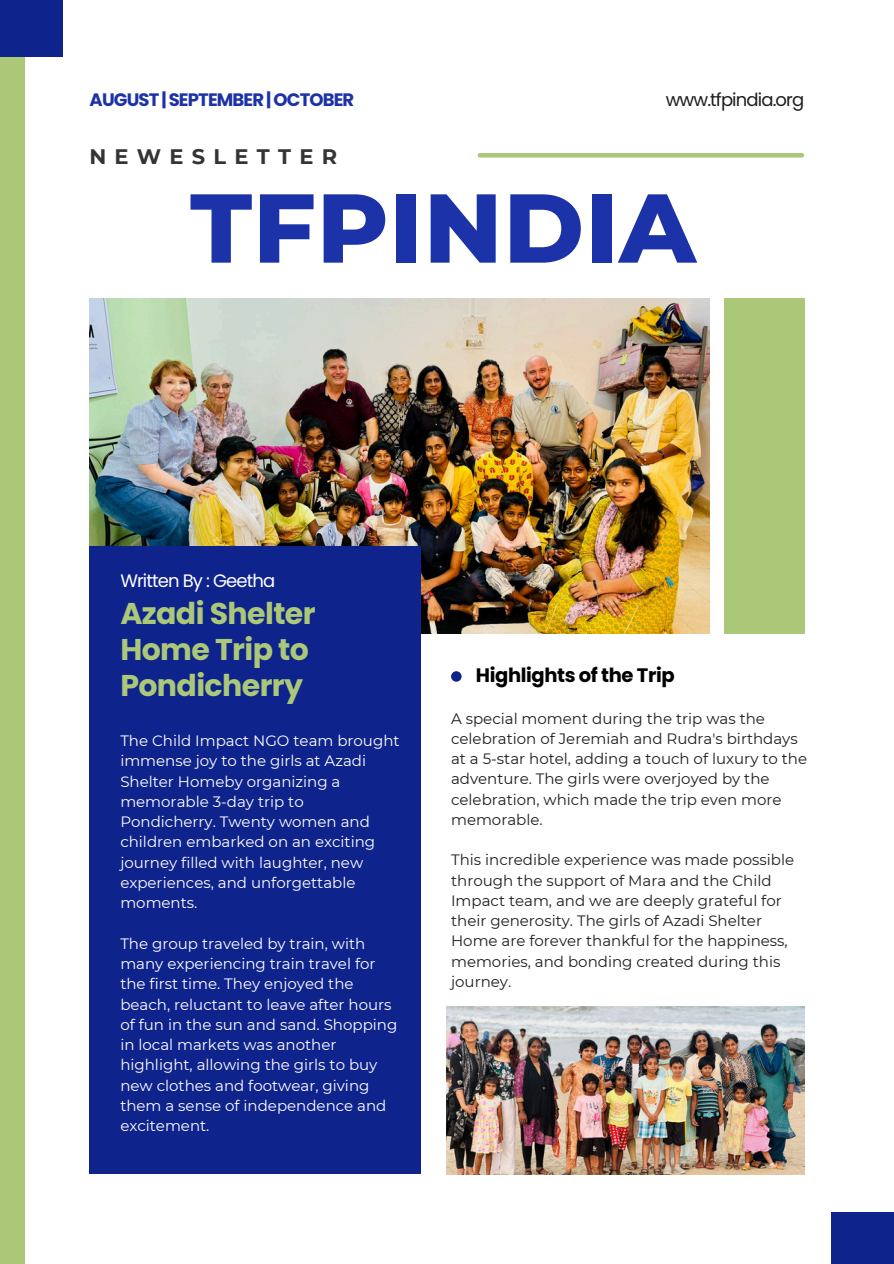
<style>
.page{position:relative;width:894px;height:1264px;background:#fff}
.page>*{position:absolute;margin:0;border:0;box-sizing:border-box;transform-origin:0 0}
.t1{font:800 97.5px "Montserrat";letter-spacing:.01em;color:#1c32a8}
.t2{font:700 30px/36px "Poppins";letter-spacing:-.02em;color:#abc878}
.t3{font:700 21px "Montserrat";letter-spacing:.395em;color:#343434}
.t4{font:700 19.5px "Poppins";letter-spacing:-.02em;color:#000}
.t5{font:700 18px "Poppins";letter-spacing:-.05em;color:#1c32a8}
.t6{font:18px "Poppins";letter-spacing:-.05em;color:#1e1e1e}
.t7{font:18px "Poppins";letter-spacing:-.05em;color:#fff}
.t8{font:15px/20.2px "Montserrat";color:#fff}
.t9{font:15px/20.2px "Montserrat";color:#1e1e1e}
</style>
<div class="page">
<div style="left:0;top:0;width:24px;height:1263px;background:#abc878"></div>
<hr style="left:479px;top:153px;width:322px;height:4px;background:#abc878">
<img style="left:90px;top:298px;width:618px;height:336px">
<div style="left:90px;top:546px;width:331px;height:627px;background:#0f238d"></div>
<div style="left:451px;top:671px;width:10px;height:10px;background:#0f238d;border-radius:50%"></div>
<img style="left:446px;top:1006px;width:358px;height:168px">
<div style="left:724px;top:298px;width:80px;height:336px;background:#abc878"></div>
<div style="left:0;top:0;width:63px;height:56px;background:#0f238d"></div>
<div style="left:831px;top:1212px;width:62px;height:51px;background:#0f238d"></div>
<h1 class="t5" style="left:90px;top:87px;width:266px">AUGUST | SEPTEMBER | OCTOBER</h1>
<p class="t6" style="left:665px;top:87px;width:140px">www.tfpindia.org</p>
<p class="t3" style="left:89px;top:143px;width:249px">NEWESLETTER</p>
<p class="t1" style="left:190px;top:168px;width:507px">TFPINDIA</p>
<p class="t7" style="left:120px;top:568px;width:156px">Written By : Geetha</p>
<h4 class="t2" style="left:120px;top:595px;width:197px">Azadi Shelter<br>Home Trip to<br>Pondicherry</h4>
<p class="t8" style="left:120px;top:730px;width:281px">The Child Impact NGO team brought immense joy to the girls at Azadi<br>Shelter Homeby organizing a memorable 3-day trip to<br>Pondicherry. Twenty women and children embarked on an exciting journey filled with laughter, new experiences, and unforgettable moments.</p>
<p class="t8" style="left:120px;top:933px;width:278px">The group traveled by train, with many experiencing train travel for the first time. They enjoyed the beach, reluctant to leave after hours of fun in the sun and sand. Shopping in local markets was another highlight, allowing the girls to buy new clothes and footwear, giving them a sense of independence and excitement.</p>
<p class="t4" style="left:476px;top:661px;width:200px">Highlights of the Trip</p>
<h6 class="t9" style="left:451px;top:708px;width:357px">A special moment during the trip was the celebration of Jeremiah and Rudra's birthdays at a 5-star hotel, adding a touch of luxury to the adventure. The girls were overjoyed by the celebration, which made the trip even more memorable.</h6>
<h2 class="t9" style="left:451px;top:850px;width:344px">This incredible experience was made possible through the support of Mara and the Child Impact team, and we are deeply grateful for their generosity. The girls of Azadi Shelter Home are forever thankful for the happiness, memories, and bonding created during this journey.</h2>
</div>
